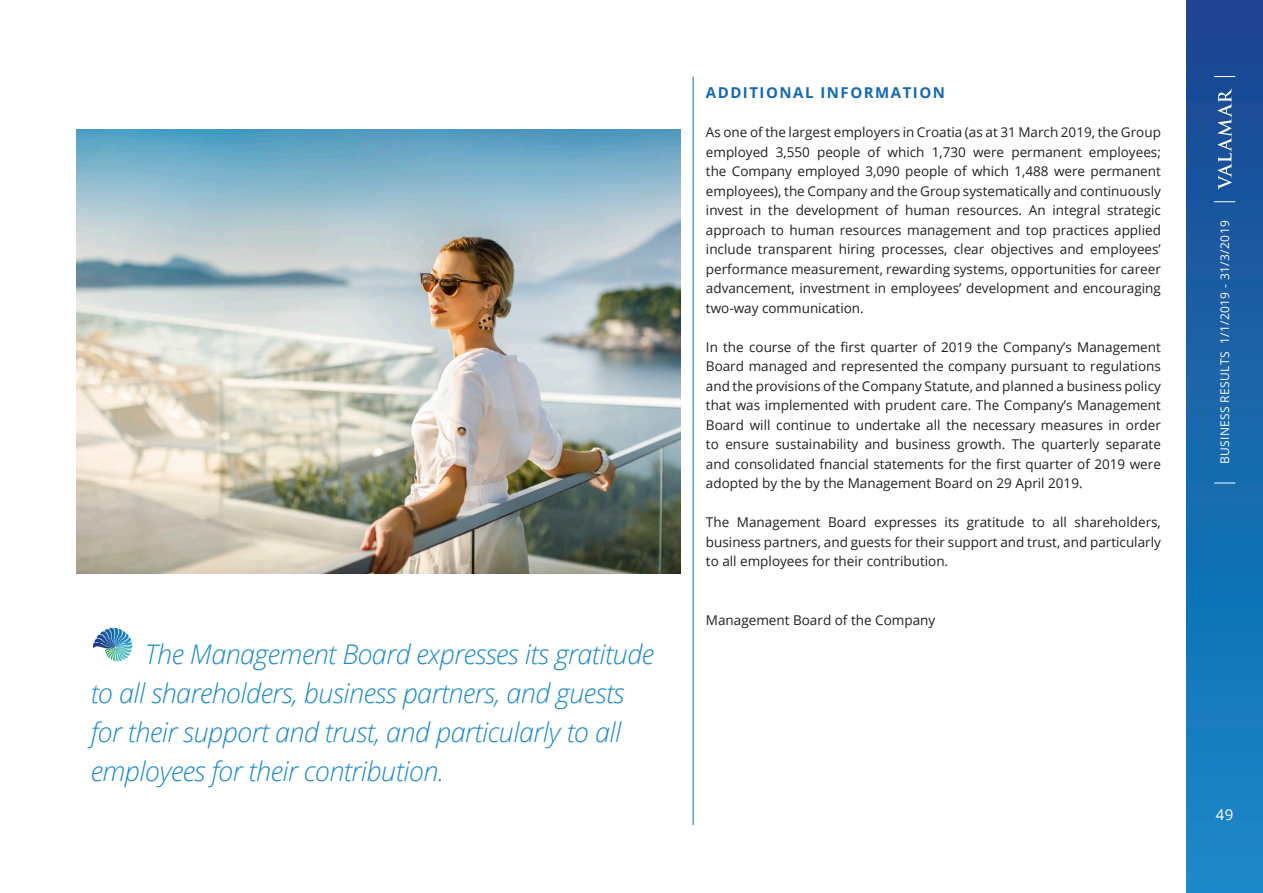
<style>
.page{position:relative;width:1263px;height:893px;background:#fff}
.page>*{position:absolute;margin:0;border:0;box-sizing:border-box;transform-origin:0 0}
.izdvojen_txt_velik{font:italic 300 27px/39px "Open Sans";letter-spacing:-.02em;color:#1d8acb}
.naslov_paragrafa{font:700 15px "Open Sans";letter-spacing:.1em;color:#156aad}
.t1{font:15px "Open Sans";color:#fff}
.Body_text{font:13.5px/19.5px "Open Sans";color:#231f20;text-align:justify}
.t2{font:12px "Open Sans";letter-spacing:.03em;color:#fff}
</style>
<div class="page">
<div style="left:1186px;top:0;width:77px;height:893px;background:linear-gradient(to bottom,#1b4591,#168bc9)"></div>
<svg style="left:1218px;top:88px;width:14px;height:102px"></svg>
<svg style="left:1214px;top:201px;width:21px;height:1px"></svg>
<svg style="left:1214px;top:76px;width:21px;height:1px"></svg>
<svg style="left:1214px;top:483px;width:21px;height:1px"></svg>
<img style="left:77px;top:129px;width:603px;height:445px">
<hr style="left:693px;top:77px;width:1px;height:748px;background:#156aad">
<img style="left:94px;top:628px;width:39px;height:33px">
<p class="izdvojen_txt_velik" style="left:91px;top:633px;width:565px;text-indent:54px">The Management Board expresses its gratitude to all shareholders, business partners, and guests for their support and trust, and particularly to all employees for their contribution.</p>
<p class="naslov_paragrafa" style="left:706px;top:82px;width:241px">ADDITIONAL INFORMATION</p>
<p class="Body_text" style="left:706px;top:122px;width:456px">As one of the largest employers in Croatia (as at 31 March 2019, the Group employed 3,550 people of which 1,730 were permanent employees; the Company employed 3,090 people of which 1,488 were permanent employees), the Company and the Group systematically and continuously invest in the development of human resources. An integral strategic approach to human resources management and top practices applied include transparent hiring processes, clear objectives and employees’ performance measurement, rewarding systems, opportunities for career advancement, investment in employees’ development and encouraging two-way communication.</p>
<p class="Body_text" style="left:706px;top:337px;width:456px">In the course of the first quarter of 2019 the Company’s Management Board managed and represented the company pursuant to regulations and the provisions of the Company Statute, and planned a business policy that was implemented with prudent care. The Company’s Management Board will continue to undertake all the necessary measures in order to ensure sustainability and business growth. The quarterly separate and consolidated fnancial statements for the first quarter of 2019 were adopted by the by the Management Board on 29 April 2019.</p>
<p class="Body_text" style="left:706px;top:512px;width:456px">The Management Board expresses its gratitude to all shareholders, business partners, and guests for their support and trust, and particularly to all employees for their contribution.</p>
<p class="Body_text" style="left:706px;top:610px;width:231px">Management Board of the Company</p>
<p class="t2" style="left:1217px;top:464px;width:245px;rotate:-90deg">BUSINESS RESULTS 1/1/2019 - 31/3/2019</p>
<p class="t1" style="left:1216px;top:804px;width:19px">49</p>
</div>
